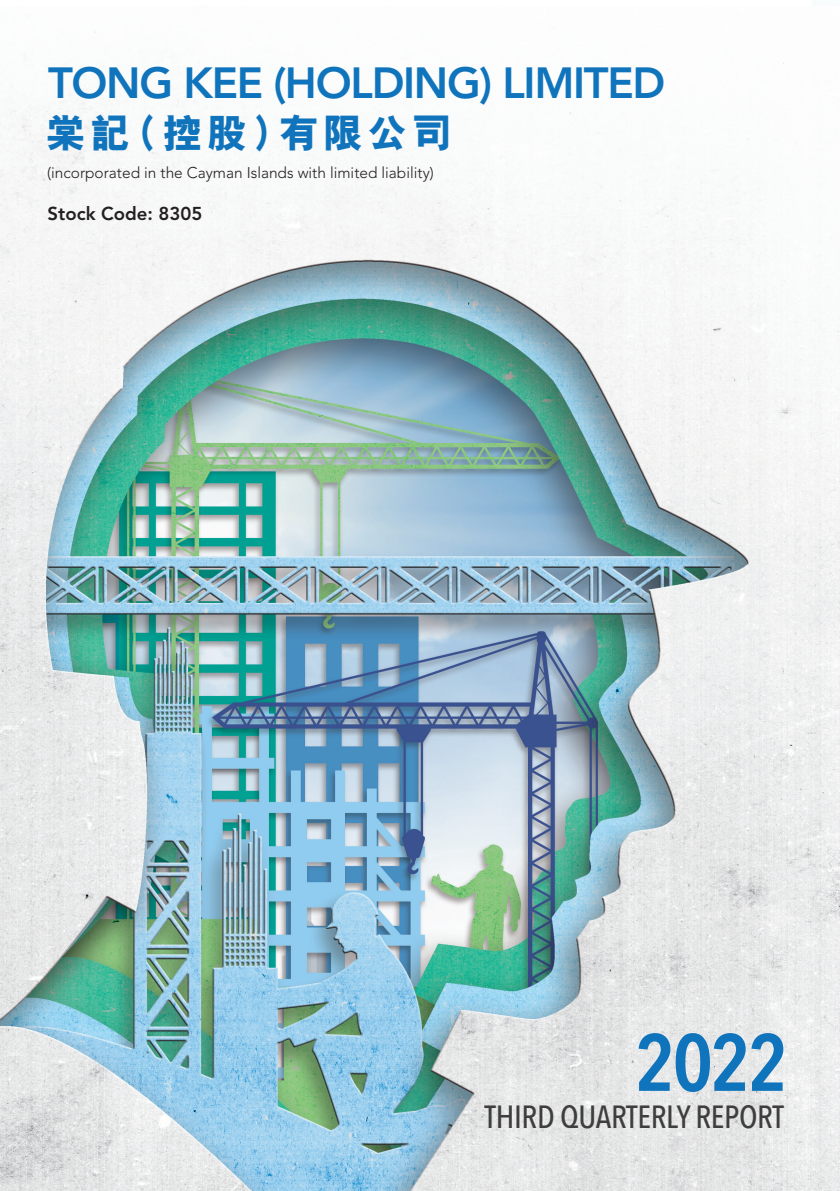
<style>
.page{position:relative;width:840px;height:1191px;background:#fff}
.page>*{position:absolute;margin:0;border:0;box-sizing:border-box;transform-origin:0 0}
.t1{font:600 80px "Avenir Next Condensed";color:#1074bc}
.t2{font:800 43.2px "Avenir LT Std";letter-spacing:-.03em;color:#1074bc}
.t3{font:800 40.2px "M Hei HK";letter-spacing:.1em;color:#1074bc}
.t4{font:500 32px "Avenir Next Condensed";letter-spacing:-.01em;color:#3e3e3f}
.t5{font:800 18.6px "Avenir LT Std";color:#231f20}
.t6{font:300 15.4px "Avenir LT Std";color:#231f20}
</style>
<div class="page">
<img style="left:0;top:31px;width:839px;height:1160px">
<p class="t2" style="left:48px;top:57px;width:618px">TONG KEE (HOLDING) LIMITED</p>
<p class="t3" style="left:46px;top:113px;width:407px">棠記（控股）有限公司</p>
<p class="t6" style="left:47px;top:164px;width:388px">(incorporated in the Cayman Islands with limited liability)</p>
<p class="t5" style="left:48px;top:202px;width:156px">Stock Code: 8305</p>
<p class="t1" style="left:634px;top:993px;width:154px">2022</p>
<p class="t4" style="left:484px;top:1097px;width:301px">THIRD QUARTERLY REPORT</p>
</div>
